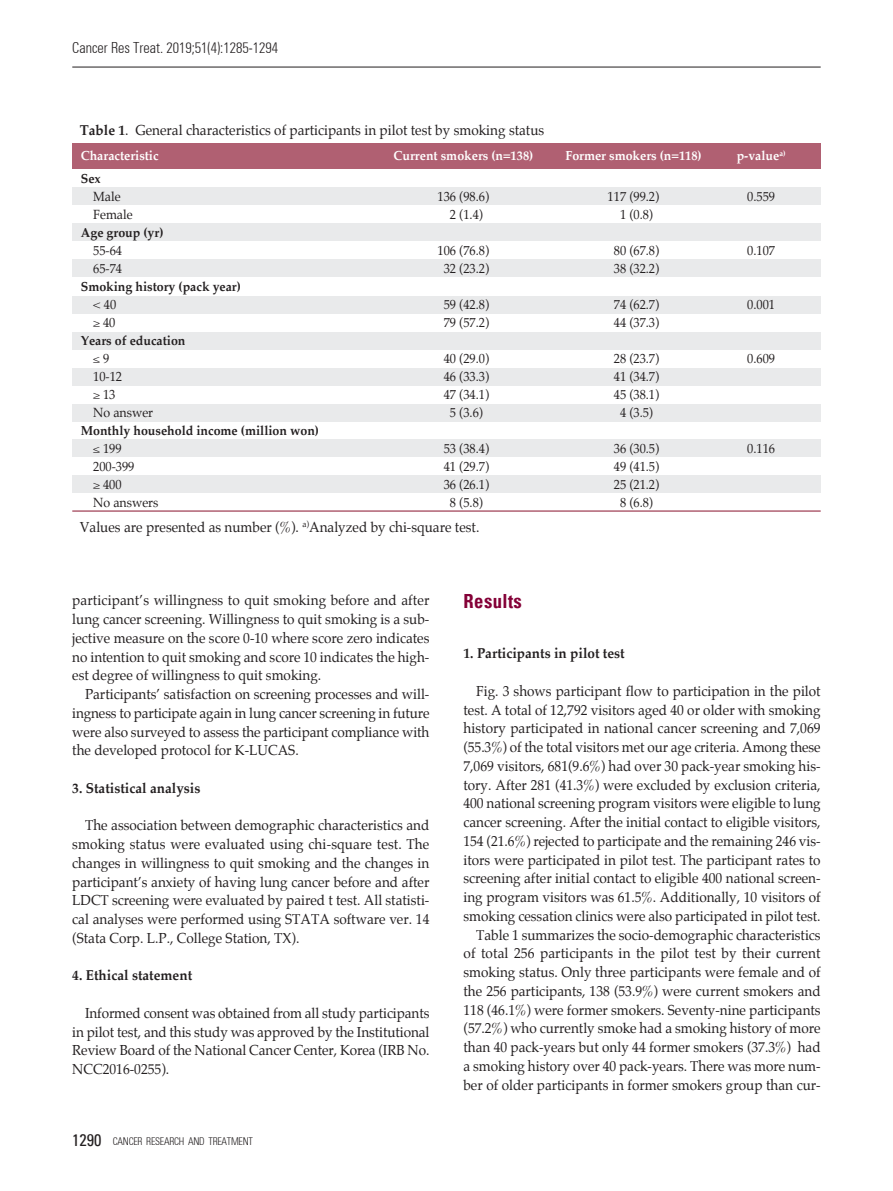
<style>
.page{position:relative;width:893px;height:1191px;background:#fff}
.page>*{position:absolute;margin:0;border:0;box-sizing:border-box;transform-origin:0 0}
.t1{font:700 condensed 19.5px "Univers";letter-spacing:.025em;color:#840037;scale:.95 1}
.t2{font:300 condensed 15px "Univers";color:#231f20;scale:.95 1}
.t3{font:14.25px/18.8px "Palatino";color:#231f20;text-align:justify;scale:.95 1}
.t4{font:700 14.25px "Palatino";color:#231f20;scale:.95 1}
.t5{font:13.05px "Palatino";color:#231f20;scale:.95 1}
.t6{font:700 13.05px "Palatino";color:#231f20;scale:.95 1}
.t7{font:700 13.05px "Palatino";color:#fff;scale:.95 1}
.t8{font:300 condensed 10.5px "Univers";letter-spacing:-.025em;color:#231f20;scale:.95 1}
.s1{font-weight:700}
.s2{font-weight:400;font-size:16.5px}
</style>
<div class="page">
<hr style="left:72px;top:67px;width:749px;height:1px;background:#231f20">
<div style="left:72px;top:143px;width:749px;height:25px;background:#b06072"></div>
<div style="left:72px;top:188px;width:749px;height:17px;background:#e9eaeb"></div>
<div style="left:72px;top:224px;width:749px;height:17px;background:#e9eaeb"></div>
<div style="left:72px;top:260px;width:749px;height:17px;background:#e9eaeb"></div>
<div style="left:72px;top:296px;width:749px;height:17px;background:#e9eaeb"></div>
<div style="left:72px;top:332px;width:749px;height:17px;background:#e9eaeb"></div>
<div style="left:72px;top:368px;width:749px;height:17px;background:#e9eaeb"></div>
<div style="left:72px;top:404px;width:749px;height:17px;background:#e9eaeb"></div>
<div style="left:72px;top:439px;width:749px;height:17px;background:#e9eaeb"></div>
<div style="left:72px;top:475px;width:749px;height:17px;background:#e9eaeb"></div>
<hr style="left:72px;top:510px;width:749px;height:2px;background:#b06072">
<p class="t2" style="left:72px;top:39px;width:218px">Cancer Res Treat. 2019;51(4):1285-1294</p>
<p class="t3" style="left:80px;top:122px;width:490px"><span class="s1">Table 1</span>. General characteristics of participants in pilot test by smoking status</p>
<p class="t7" style="left:81px;top:149px;width:83px">Characteristic</p>
<p class="t7" style="left:394px;top:149px;width:149px">Current smokers (n=138)</p>
<p class="t7" style="left:565px;top:149px;width:145px">Former smokers (n=118)</p>
<p class="t7" style="left:737px;top:149px;width:53px">p-value<sup>a)</sup></p>
<p class="t6" style="left:81px;top:172px;width:23px">Sex</p>
<p class="t5" style="left:93px;top:190px;width:30px">Male</p>
<p class="t5" style="left:438px;top:190px;width:56px">136 (98.6)</p>
<p class="t5" style="left:608px;top:190px;width:56px">117 (99.2)</p>
<p class="t5" style="left:747px;top:190px;width:31px">0.559</p>
<p class="t5" style="left:93px;top:208px;width:43px">Female</p>
<p class="t5" style="left:450px;top:208px;width:36px">2 (1.4)</p>
<p class="t5" style="left:620px;top:208px;width:36px">1 (0.8)</p>
<p class="t6" style="left:81px;top:226px;width:89px">Age group (yr)</p>
<p class="t5" style="left:93px;top:244px;width:32px">55-64</p>
<p class="t5" style="left:438px;top:244px;width:56px">106 (76.8)</p>
<p class="t5" style="left:614px;top:244px;width:49px">80 (67.8)</p>
<p class="t5" style="left:747px;top:244px;width:31px">0.107</p>
<p class="t5" style="left:93px;top:262px;width:32px">65-74</p>
<p class="t5" style="left:444px;top:262px;width:49px">32 (23.2)</p>
<p class="t5" style="left:614px;top:262px;width:49px">38 (32.2)</p>
<p class="t6" style="left:81px;top:280px;width:170px">Smoking history (pack year)</p>
<p class="t5" style="left:93px;top:298px;width:26px">&lt; 40</p>
<p class="t5" style="left:444px;top:298px;width:49px">59 (42.8)</p>
<p class="t5" style="left:614px;top:298px;width:49px">74 (62.7)</p>
<p class="t5" style="left:747px;top:298px;width:31px">0.001</p>
<p class="t5" style="left:103px;top:316px;width:15px">40</p>
<p class="t5" style="left:444px;top:316px;width:49px">79 (57.2)</p>
<p class="t5" style="left:614px;top:316px;width:49px">44 (37.3)</p>
<p class="t6" style="left:81px;top:334px;width:112px">Years of education</p>
<p class="t5" style="left:103px;top:352px;width:8px">9</p>
<p class="t5" style="left:444px;top:352px;width:49px">40 (29.0)</p>
<p class="t5" style="left:614px;top:352px;width:49px">28 (23.7)</p>
<p class="t5" style="left:747px;top:352px;width:31px">0.609</p>
<p class="t5" style="left:93px;top:370px;width:32px">10-12</p>
<p class="t5" style="left:444px;top:370px;width:49px">46 (33.3)</p>
<p class="t5" style="left:614px;top:370px;width:49px">41 (34.7)</p>
<p class="t5" style="left:103px;top:388px;width:15px">13</p>
<p class="t5" style="left:444px;top:388px;width:49px">47 (34.1)</p>
<p class="t5" style="left:614px;top:388px;width:49px">45 (38.1)</p>
<p class="t5" style="left:93px;top:406px;width:65px">No answer</p>
<p class="t5" style="left:450px;top:406px;width:36px">5 (3.6)</p>
<p class="t5" style="left:620px;top:406px;width:36px">4 (3.5)</p>
<p class="t6" style="left:81px;top:424px;width:252px">Monthly household income (million won)</p>
<p class="t5" style="left:103px;top:442px;width:21px">199</p>
<p class="t5" style="left:444px;top:442px;width:49px">53 (38.4)</p>
<p class="t5" style="left:614px;top:442px;width:49px">36 (30.5)</p>
<p class="t5" style="left:747px;top:442px;width:31px">0.116</p>
<p class="t5" style="left:93px;top:460px;width:45px">200-399</p>
<p class="t5" style="left:444px;top:460px;width:49px">41 (29.7)</p>
<p class="t5" style="left:614px;top:460px;width:49px">49 (41.5)</p>
<p class="t5" style="left:103px;top:478px;width:21px">400</p>
<p class="t5" style="left:444px;top:478px;width:49px">36 (26.1)</p>
<p class="t5" style="left:614px;top:478px;width:49px">25 (21.2)</p>
<p class="t5" style="left:93px;top:496px;width:70px">No answers</p>
<p class="t5" style="left:450px;top:496px;width:36px">8 (5.8)</p>
<p class="t5" style="left:620px;top:496px;width:36px">8 (6.8)</p>
<p class="t3" style="left:80px;top:519px;width:422px">Values are presented as number (%). <sup>a)</sup>Analyzed by chi-square test.</p>
<p class="t3" style="left:72px;top:592px;width:377px">participant’s willingness to quit smoking before and after lung cancer screening. Willingness to quit smoking is a sub&shy;jective measure on the score 0-10 where score zero indicates no intention to quit smoking and score 10 indicates the high&shy;est degree of willingness to quit smoking.</p>
<p class="t3" style="left:72px;top:686px;width:377px;text-indent:13px">Participants’ satisfaction on screening processes and will&shy;ingness to participate again in lung cancer screening in future were also surveyed to assess the participant compliance with the developed protocol for K-LUCAS.</p>
<p class="t4" style="left:72px;top:781px;width:136px">3. Statistical analysis</p>
<p class="t3" style="left:72px;top:817px;width:377px;text-indent:13px">The association between demographic characteristics and smoking status were evaluated using chi-square test. The changes in willingness to quit smoking and the changes in participant’s anxiety of having lung cancer before and after LDCT screening were evaluated by paired t test. All statisti&shy;cal analyses were performed using STATA software ver. 14 (Stata Corp. L.P., College Station, TX).</p>
<p class="t4" style="left:72px;top:968px;width:128px">4. Ethical statement</p>
<p class="t3" style="left:72px;top:1004px;width:377px;text-indent:13px">Informed consent was obtained from all study participants in pilot test, and this study was approved by the Institutional Review Board of the National Cancer Center, Korea (IRB No.<br>NCC2016-0255).</p>
<p class="t8" style="left:72px;top:1135px;width:192px"><span class="s2">1290</span> CANCER RESEARCH AND TREATMENT</p>
<h1 class="t1" style="left:463px;top:588px;width:63px">Results</h1>
<p class="t4" style="left:463px;top:646px;width:171px">1. Participants in pilot test</p>
<p class="t3" style="left:463px;top:682px;width:377px;text-align:right">Fig. 3 shows participant flow to participation in the pilot test. A total of 12,792 visitors aged 40 or older with smoking history participated in national cancer screening and 7,069 (55.3%) of the total visitors met our age criteria. Among these 7,069 visitors, 681(9.6%) had over 30 pack-year smoking his&shy;tory. After 281 (41.3%) were excluded by exclusion criteria, 400 national screening program visitors were eligible to lung cancer screening. After the initial contact to eligible visitors, 154 (21.6%) rejected to participate and the remaining 246 vis&shy;itors were participated in pilot test. The participant rates to screening after initial contact to eligible 400 national screen&shy;ing program visitors was 61.5%. Additionally, 10 visitors of smoking cessation clinics were also participated in pilot test.<br>Table 1 summarizes the socio-demographic characteristics of total 256 participants in the pilot test by their current smoking status. Only three participants were female and of the 256 participants, 138 (53.9%) were current smokers and 118 (46.1%) were former smokers. Seventy-nine participants (57.2%) who currently smoke had a smoking history of more than 40 pack-years but only 44 former smokers (37.3%) had a smoking history over 40 pack-years. There was more num&shy;ber of older participants in former smokers group than cur-</p>
</div>
